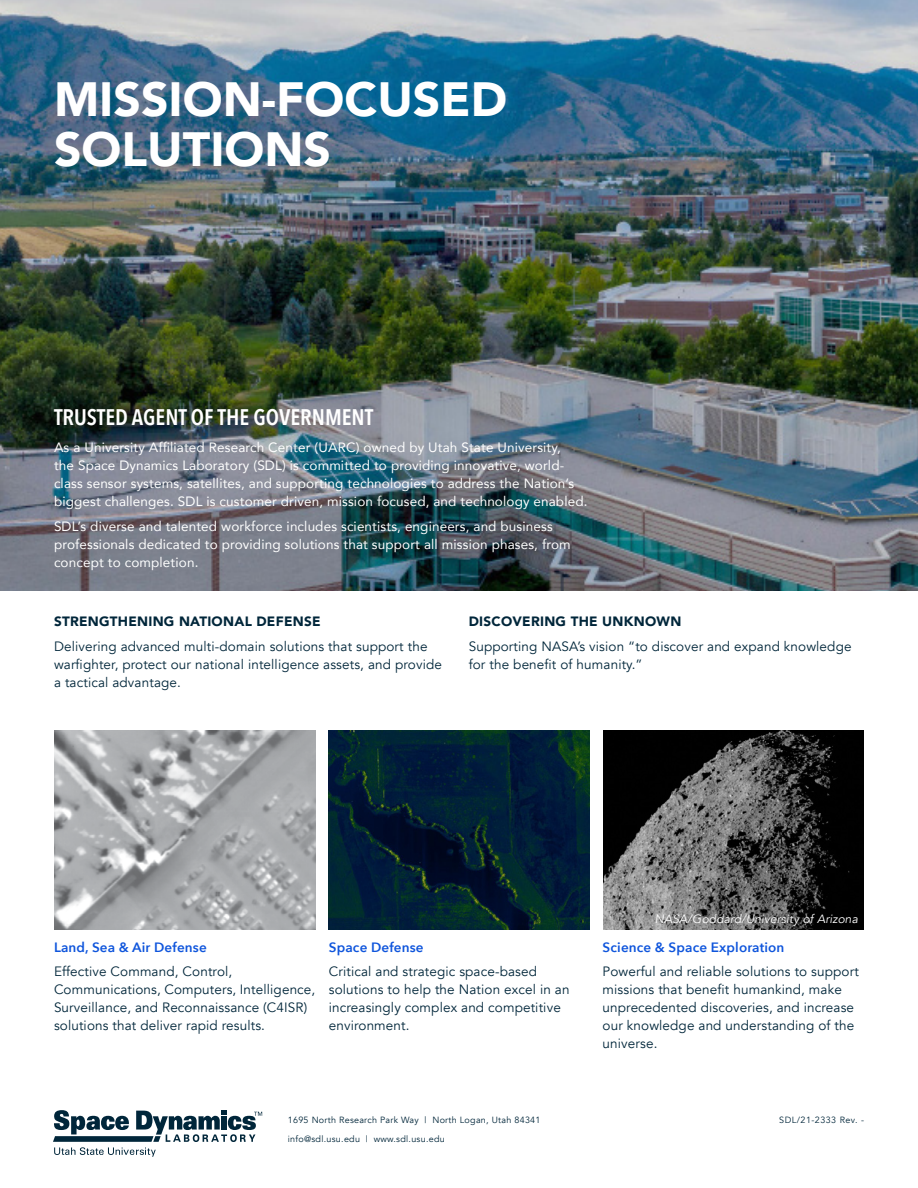
<style>
.page{position:relative;width:918px;height:1188px;background:#fff}
.page>*{position:absolute;margin:0;border:0;box-sizing:border-box;transform-origin:0 0}
.t1{font:900 48px/51px "Avenir";color:#fff}
.t2{font:600 22.5px "Avenir Next Condensed";color:#fff}
.t3{font:13.5px/18px "Avenir";letter-spacing:.01em;color:#00263a}
.t4{font:13.5px/18px "Avenir";letter-spacing:.01em;color:#fff}
.t5{font:600 13.5px "Avenir Next";letter-spacing:.01em;color:#0f55dc}
.t6{font:900 13.5px "Avenir";letter-spacing:.02em;color:#00263a}
.t7{font:italic 12px "Avenir";letter-spacing:.01em;color:#fff}
.t8{font:9px "Avenir";letter-spacing:.03em;color:#00263a}
.t9{font:9px "Avenir";letter-spacing:.05em;color:#00263a}
</style>
<div class="page">
<img style="left:0;top:0;width:918px;height:591px">
<img style="left:54px;top:731px;width:261px;height:199px">
<img style="left:328px;top:731px;width:261px;height:199px">
<img style="left:604px;top:731px;width:260px;height:199px">
<svg style="left:53px;top:1110px;width:209px;height:47px"></svg>
<h1 class="t1" style="left:54px;top:72px;width:455px">MISSION-FOCUSED<br>SOLUTIONS</h1>
<h2 class="t2" style="left:54px;top:397px;width:321px">TRUSTED AGENT OF THE GOVERNMENT</h2>
<p class="t4" style="left:54px;top:438px;width:535px">As a University Affiliated Research Center (UARC) owned by Utah State University,<br>the Space Dynamics Laboratory (SDL) is committed to providing innovative, world&shy;class sensor systems, satellites, and supporting technologies to address the Nation’s biggest challenges. SDL is customer driven, mission focused, and technology enabled.</p>
<p class="t4" style="left:54px;top:517px;width:518px">SDL’s diverse and talented workforce includes scientists, engineers, and business professionals dedicated to providing solutions that support all mission phases, from concept to completion.</p>
<p class="t6" style="left:54px;top:610px;width:268px">STRENGTHENING NATIONAL DEFENSE</p>
<p class="t3" style="left:54px;top:637px;width:389px">Delivering advanced multi-domain solutions that support the warfighter, protect our national intelligence assets, and provide a tactical advantage.</p>
<p class="t6" style="left:469px;top:610px;width:214px">DISCOVERING THE UNKNOWN</p>
<p class="t3" style="left:469px;top:637px;width:384px">Supporting NASA’s vision “to discover and expand knowledge for the benefit of humanity.”</p>
<p class="t7" style="left:655px;top:911px;width:205px">NASA/Goddard/University of Arizona</p>
<p class="t5" style="left:54px;top:935px;width:154px">Land, Sea &amp; Air Defense</p>
<p class="t3" style="left:54px;top:963px;width:263px">Effective Command, Control, Communications, Computers, Intelligence, Surveillance, and Reconnaissance (C4ISR) solutions that deliver rapid results.</p>
<p class="t5" style="left:329px;top:935px;width:96px">Space Defense</p>
<p class="t3" style="left:329px;top:963px;width:242px">Critical and strategic space-based solutions to help the Nation excel in an increasingly complex and competitive environment.</p>
<p class="t5" style="left:603px;top:935px;width:183px">Science &amp; Space Exploration</p>
<p class="t3" style="left:603px;top:963px;width:258px">Powerful and reliable solutions to support missions that benefit humankind, make unprecedented discoveries, and increase our knowledge and understanding of the universe.</p>
<p class="t8" style="left:288px;top:1114px;width:254px">1695 North Research Park Way | North Logan, Utah 84341</p>
<p class="t9" style="left:779px;top:1114px;width:86px">SDL/21-2333 Rev. -</p>
<p class="t8" style="left:288px;top:1133px;width:159px">info@sdl.usu.edu | www.sdl.usu.edu</p>
</div>
